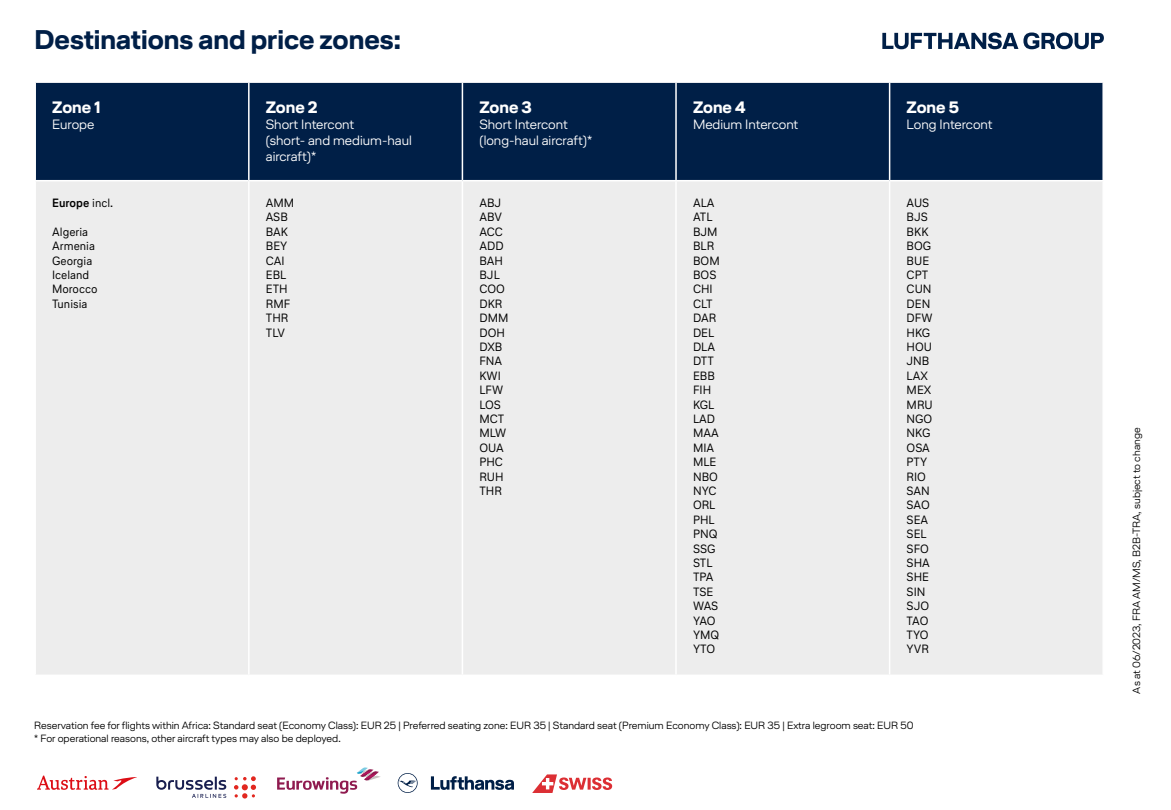
<style>
.page{position:relative;width:1171px;height:810px;background:#fff}
.page>*{position:absolute;margin:0;border:0;box-sizing:border-box;transform-origin:0 0}
.t1{font:700 27px "Lufthansa Head";color:#001f47}
.t2{font:700 16.5px "Lufthansa Head";color:#fff}
.t3{font:300 13.5px/16.2px "Lufthansa Head";color:#fff}
.t4{font:12px/14.4px "Lufthansa Text";color:#000}
.t5{font:700 12px "Lufthansa Text";color:#000}
.t6{font:300 10.5px/12.6px "Lufthansa Head";color:#000}
.s1{font-weight:400}
</style>
<div class="page">
<div style="left:36px;top:83px;width:1066px;height:97px;background:#001f47"></div>
<div style="left:36px;top:182px;width:1066px;height:493px;background:#ededed"></div>
<hr style="left:248px;top:83px;width:1px;height:97px;background:#fff">
<hr style="left:461px;top:83px;width:2px;height:97px;background:#fff">
<hr style="left:675px;top:83px;width:1px;height:97px;background:#fff">
<hr style="left:888px;top:83px;width:2px;height:97px;background:#fff">
<hr style="left:248px;top:181px;width:1px;height:494px;background:#fff">
<hr style="left:461px;top:181px;width:2px;height:494px;background:#fff">
<hr style="left:675px;top:181px;width:1px;height:494px;background:#fff">
<hr style="left:888px;top:181px;width:2px;height:494px;background:#fff">
<svg style="left:882px;top:33px;width:221px;height:16px"></svg>
<svg style="left:277px;top:767px;width:104px;height:27px"></svg>
<svg style="left:37px;top:776px;width:100px;height:14px"></svg>
<svg style="left:397px;top:773px;width:117px;height:20px"></svg>
<svg style="left:532px;top:774px;width:80px;height:19px"></svg>
<svg style="left:234px;top:776px;width:22px;height:23px"></svg>
<svg style="left:156px;top:777px;width:70px;height:21px"></svg>
<h1 class="t1" style="left:34px;top:21px;width:368px">Destinations and price zones:</h1>
<h2 class="t2" style="left:52px;top:95px;width:50px">Zone 1</h2>
<p class="t3" style="left:52px;top:116px;width:44px">Europe</p>
<h2 class="t2" style="left:266px;top:95px;width:53px">Zone 2</h2>
<p class="t3" style="left:266px;top:116px;width:147px">Short Intercont<br>(short- and medium-haul aircraft)*</p>
<h2 class="t2" style="left:479px;top:95px;width:54px">Zone 3</h2>
<p class="t3" style="left:479px;top:116px;width:114px">Short Intercont (long-haul aircraft)*</p>
<h2 class="t2" style="left:693px;top:95px;width:54px">Zone 4</h2>
<p class="t3" style="left:693px;top:116px;width:107px">Medium Intercont</p>
<h2 class="t2" style="left:906px;top:95px;width:54px">Zone 5</h2>
<p class="t3" style="left:906px;top:116px;width:87px">Long Intercont</p>
<p class="t5" style="left:52px;top:194px;width:62px">Europe <span class="s1">incl.</span></p>
<p class="t4" style="left:52px;top:224px;width:47px">Algeria<br>Armenia<br>Georgia<br>Iceland<br>Morocco<br>Tunisia</p>
<p class="t4" style="left:266px;top:195px;width:30px">AMM<br>ASB<br>BAK<br>BEY<br>CAI<br>EBL<br>ETH<br>RMF<br>THR<br>TLV</p>
<p class="t4" style="left:479px;top:195px;width:30px">ABJ<br>ABV<br>ACC<br>ADD<br>BAH<br>BJL<br>COO<br>DKR<br>DMM<br>DOH<br>DXB<br>FNA<br>KWI<br>LFW<br>LOS<br>MCT<br>MLW<br>OUA<br>PHC<br>RUH<br>THR</p>
<p class="t4" style="left:693px;top:195px;width:28px">ALA<br>ATL<br>BJM<br>BLR<br>BOM<br>BOS<br>CHI<br>CLT<br>DAR<br>DEL<br>DLA<br>DTT<br>EBB<br>FIH<br>KGL<br>LAD<br>MAA<br>MIA<br>MLE<br>NBO<br>NYC<br>ORL<br>PHL<br>PNQ<br>SSG<br>STL<br>TPA<br>TSE<br>WAS<br>YAO<br>YMQ<br>YTO</p>
<p class="t4" style="left:906px;top:195px;width:28px">AUS<br>BJS<br>BKK<br>BOG<br>BUE<br>CPT<br>CUN<br>DEN<br>DFW<br>HKG<br>HOU<br>JNB<br>LAX<br>MEX<br>MRU<br>NGO<br>NKG<br>OSA<br>PTY<br>RIO<br>SAN<br>SAO<br>SEA<br>SEL<br>SFO<br>SHA<br>SHE<br>SIN<br>SJO<br>TAO<br>TYO<br>YVR</p>
<p class="t6" style="left:34px;top:719px;width:880px">Reservation fee for flights within Africa: Standard seat (Economy Class): EUR 25 | Preferred seating zone: EUR 35 | Standard seat (Premium Economy Class): EUR 35 | Extra legroom seat: EUR 50 * For operational reasons, other aircraft types may also be deployed.</p>
<p class="t6" style="left:1129px;top:694px;width:267px;rotate:-90deg">As at 06/2023, FRA AM/MS, B2B-TRA, subject to change</p>
</div>
